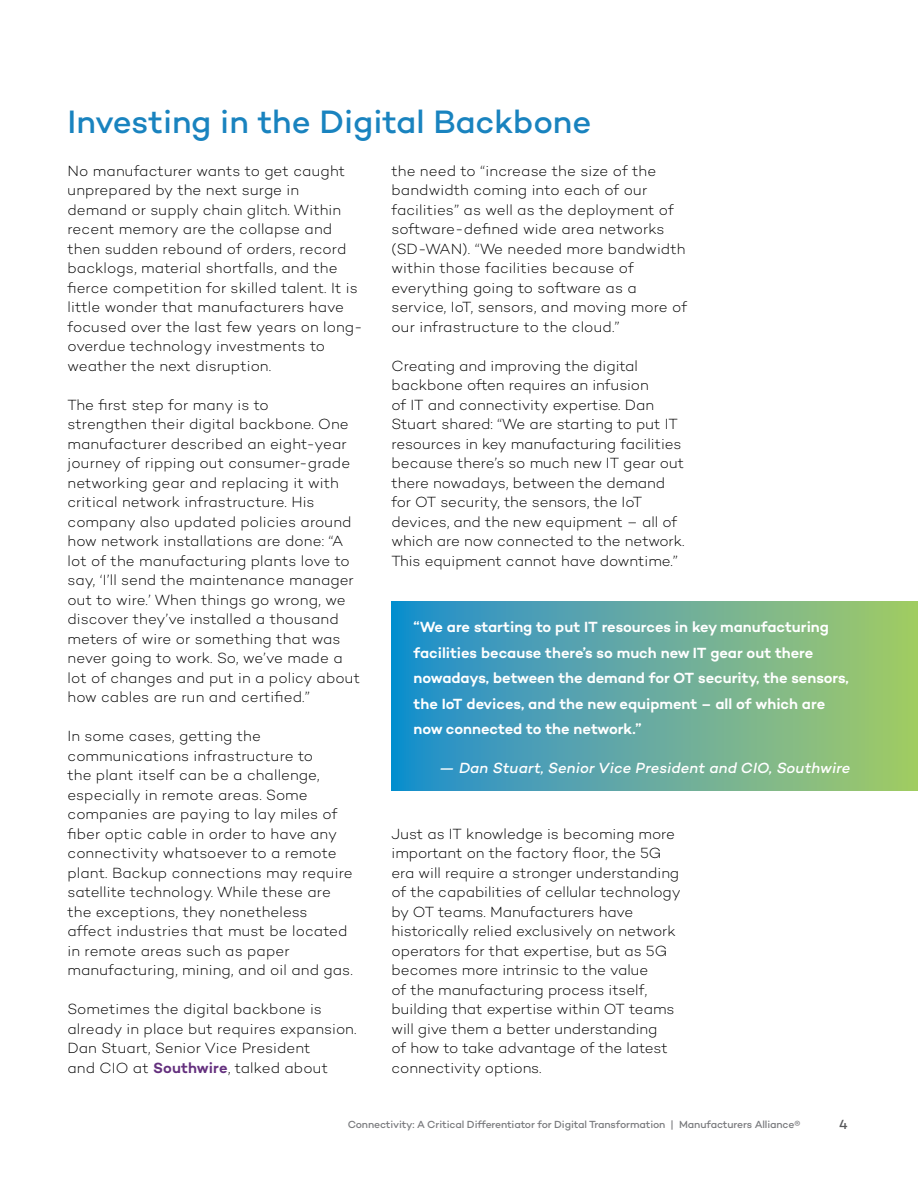
<style>
.page{position:relative;width:918px;height:1188px;background:#fff}
.page>*{position:absolute;margin:0;border:0;box-sizing:border-box;transform-origin:0 0}
.t1{font:500 33px "Campton";color:#1983bf}
.t2{font:300 15px/19.5px "Campton";color:#000}
.t3{font:600 15px/25.5px "Campton";color:#fff}
.t4{font:italic 500 15px "Campton";letter-spacing:.01em;color:#fff}
.t5{font:500 13.5px "Campton";color:#58595b}
.t6{font:500 10.5px "Campton";letter-spacing:-.01em;color:#797a7d}
.s1{font-weight:600;color:#64307e}
</style>
<div class="page">
<svg style="left:392px;top:602px;width:526px;height:188px;background:#64ab9d"></svg>
<h1 class="t1" style="left:68px;top:101px;width:525px">Investing in the Digital Backbone</h1>
<p class="t2" style="left:68px;top:161px;width:297px">No manufacturer wants to get caught unprepared by the next surge in<br>demand or supply chain glitch. Within recent memory are the collapse and then sudden rebound of orders, record backlogs, material shortfalls, and the fierce competition for skilled talent. It is little wonder that manufacturers have focused over the last few years on long&shy;overdue technology investments to weather the next disruption.</p>
<p class="t2" style="left:68px;top:395px;width:294px">The first step for many is to<br>strengthen their digital backbone. One manufacturer described an eight-year journey of ripping out consumer-grade networking gear and replacing it with critical network infrastructure. His company also updated policies around how network installations are done: “A lot of the manufacturing plants love to say, ‘I’ll send the maintenance manager out to wire.’ When things go wrong, we discover they’ve installed a thousand meters of wire or something that was never going to work. So, we’ve made a lot of changes and put in a policy about how cables are run and certified.”</p>
<p class="t2" style="left:68px;top:726px;width:287px">In some cases, getting the communications infrastructure to<br>the plant itself can be a challenge, especially in remote areas. Some companies are paying to lay miles of fiber optic cable in order to have any connectivity whatsoever to a remote plant. Backup connections may require satellite technology. While these are the exceptions, they nonetheless affect industries that must be located in remote areas such as paper manufacturing, mining, and oil and gas.</p>
<p class="t2" style="left:68px;top:999px;width:291px">Sometimes the digital backbone is already in place but requires expansion.<br>Dan Stuart, Senior Vice President<br>and CIO at <span class="s1">Southwire</span>, talked about</p>
<p class="t2" style="left:392px;top:161px;width:297px">the need to “increase the size of the bandwidth coming into each of our facilities” as well as the deployment of software-defined wide area networks (SD-WAN). “We needed more bandwidth within those facilities because of everything going to software as a service, IoT, sensors, and moving more of our infrastructure to the cloud.”</p>
<p class="t2" style="left:392px;top:356px;width:295px">Creating and improving the digital backbone often requires an infusion<br>of IT and connectivity expertise. Dan Stuart shared: “We are starting to put IT resources in key manufacturing facilities because there’s so much new IT gear out there nowadays, between the demand for OT security, the sensors, the IoT devices, and the new equipment – all of which are now connected to the network.<br>This equipment cannot have downtime.”</p>
<p class="t3" style="left:414px;top:614px;width:437px">“We are starting to put IT resources in key manufacturing facilities because there’s so much new IT gear out there nowadays, between the demand for OT security, the sensors, the IoT devices, and the new equipment – all of which are now connected to the network.”</p>
<p class="t4" style="left:439px;top:759px;width:413px">— Dan Stuart, Senior Vice President and CIO, Southwire</p>
<p class="t2" style="left:392px;top:824px;width:291px">Just as IT knowledge is becoming more important on the factory floor, the 5G era will require a stronger understanding of the capabilities of cellular technology by OT teams. Manufacturers have historically relied exclusively on network operators for that expertise, but as 5G becomes more intrinsic to the value<br>of the manufacturing process itself, building that expertise within OT teams will give them a better understanding<br>of how to take advantage of the latest connectivity options.</p>
<p class="t6" style="left:348px;top:1118px;width:454px">Connectivity: A Critical Differentiator for Digital Transformation | Manufacturers Alliance®</p>
<p class="t5" style="left:839px;top:1116px;width:10px">4</p>
</div>
